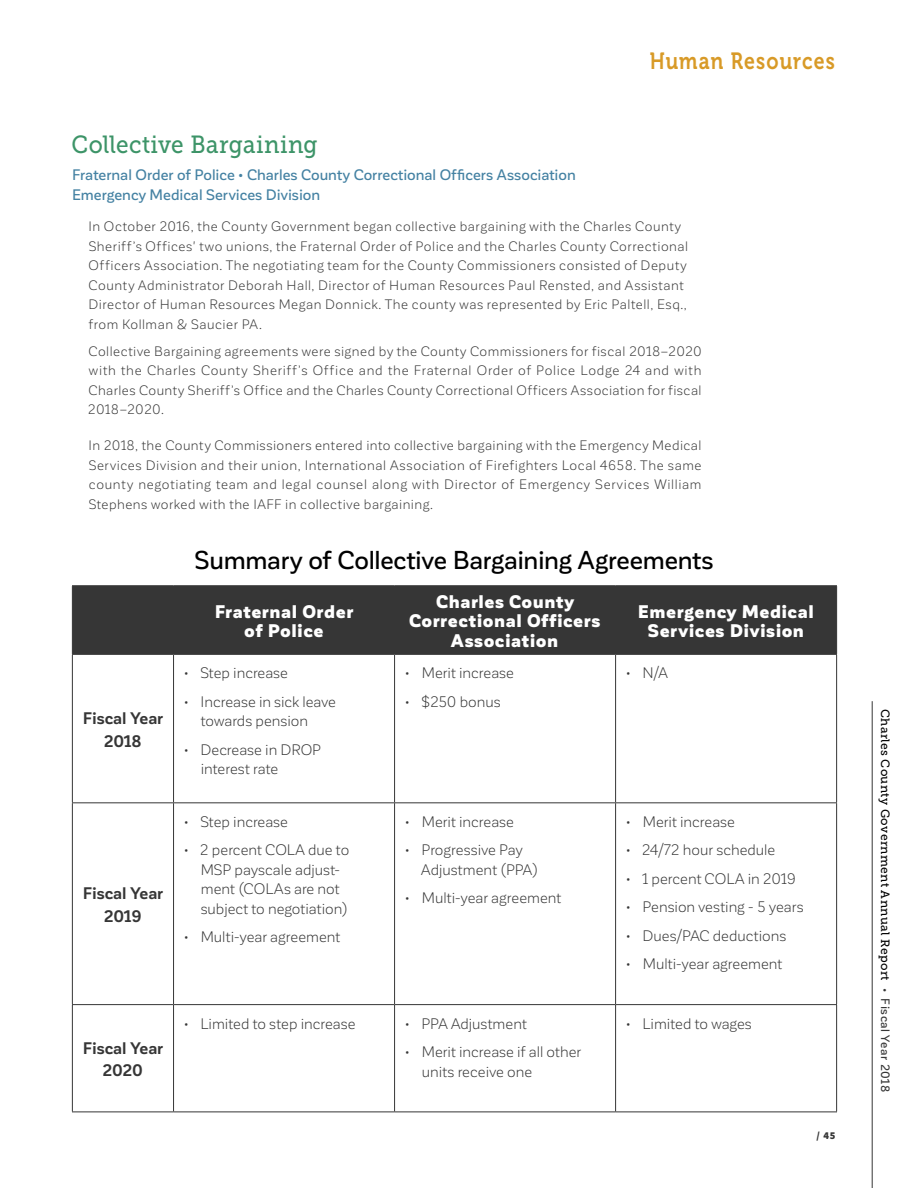
<style>
.page{position:relative;width:918px;height:1188px;background:#fff}
.page>*{position:absolute;margin:0;border:0;box-sizing:border-box;transform-origin:0 0}
.t1{font:500 25.5px "Corporative Sans";letter-spacing:-.01em;color:#000}
.t2{font:24.75px "Museo Slab 500";letter-spacing:.015em;color:#3d9468;scale:.91 1}
.t3{font:23.4px "Museo 700";letter-spacing:.055em;color:#d89a27;scale:.83 1}
.t4{font:900 18px/19.5px "Corporative Sans";letter-spacing:.025em;color:#fff;text-align:center}
.t5{font:700 16.5px/22.5px "Corporative Sans";letter-spacing:-.005em;color:#363636;text-align:center}
.t6{font:15px/19.5px "Corporative Sans";color:#363636}
.t7{font:500 15px/19.5px "Corporative Sans";color:#4582a3}
.t8{font:13.5px/19.5px "Corporative Sans";letter-spacing:.04em;color:#363636;text-align:justify}
.t9{font:12px "Museo Slab 500";letter-spacing:.03em;color:#000}
.t10{font:900 10.5px "Source Sans Pro";color:#363636}
.s1{font-family:"Corporative Sans";font-weight:500;color:#363636}
</style>
<div class="page">
<div style="left:73px;top:586px;width:763px;height:68px;background:#363636"></div>
<hr style="left:72px;top:585px;width:102px;height:1px;background:#363636">
<hr style="left:72px;top:586px;width:1px;height:68px;background:#363636">
<hr style="left:174px;top:585px;width:221px;height:1px;background:#363636">
<hr style="left:173px;top:586px;width:1px;height:68px;background:#363636">
<hr style="left:395px;top:585px;width:221px;height:1px;background:#363636">
<hr style="left:394px;top:586px;width:1px;height:68px;background:#363636">
<hr style="left:616px;top:585px;width:221px;height:1px;background:#363636">
<hr style="left:615px;top:586px;width:1px;height:68px;background:#363636">
<hr style="left:836px;top:586px;width:1px;height:68px;background:#363636">
<hr style="left:72px;top:654px;width:102px;height:1px;background:#363636">
<hr style="left:72px;top:655px;width:1px;height:147px;background:#363636">
<hr style="left:174px;top:654px;width:221px;height:1px;background:#363636">
<hr style="left:173px;top:655px;width:1px;height:147px;background:#363636">
<hr style="left:395px;top:654px;width:221px;height:1px;background:#363636">
<hr style="left:394px;top:655px;width:1px;height:147px;background:#363636">
<hr style="left:616px;top:654px;width:221px;height:1px;background:#363636">
<hr style="left:615px;top:655px;width:1px;height:147px;background:#363636">
<hr style="left:836px;top:655px;width:1px;height:147px;background:#363636">
<hr style="left:72px;top:802px;width:102px;height:1px;background:#363636">
<hr style="left:72px;top:803px;width:1px;height:201px;background:#363636">
<hr style="left:174px;top:802px;width:221px;height:1px;background:#363636">
<hr style="left:173px;top:803px;width:1px;height:201px;background:#363636">
<hr style="left:395px;top:802px;width:221px;height:1px;background:#363636">
<hr style="left:394px;top:803px;width:1px;height:201px;background:#363636">
<hr style="left:616px;top:802px;width:221px;height:1px;background:#363636">
<hr style="left:615px;top:803px;width:1px;height:201px;background:#363636">
<hr style="left:836px;top:803px;width:1px;height:201px;background:#363636">
<hr style="left:72px;top:1004px;width:102px;height:1px;background:#363636">
<hr style="left:72px;top:1005px;width:1px;height:107px;background:#363636">
<hr style="left:174px;top:1004px;width:221px;height:1px;background:#363636">
<hr style="left:173px;top:1005px;width:1px;height:107px;background:#363636">
<hr style="left:395px;top:1004px;width:221px;height:1px;background:#363636">
<hr style="left:394px;top:1005px;width:1px;height:107px;background:#363636">
<hr style="left:616px;top:1004px;width:221px;height:1px;background:#363636">
<hr style="left:615px;top:1005px;width:1px;height:107px;background:#363636">
<hr style="left:836px;top:1005px;width:1px;height:107px;background:#363636">
<hr style="left:72px;top:1112px;width:102px;height:1px;background:#363636">
<hr style="left:174px;top:1112px;width:221px;height:1px;background:#363636">
<hr style="left:395px;top:1112px;width:221px;height:1px;background:#363636">
<hr style="left:616px;top:1112px;width:221px;height:1px;background:#363636">
<hr style="left:872px;top:701px;width:1px;height:487px;background:#363636">
<h3 class="t3" style="left:650px;top:48px;width:224px">Human Resources</h3>
<h2 class="t2" style="left:72px;top:131px;width:272px">Collective Bargaining</h2>
<p class="t7" style="left:72px;top:166px;width:505px">Fraternal Order of Police • Charles County Correctional Officers Association<br>Emergency Medical Services Division</p>
<p class="t8" style="left:89px;top:217px;width:601px;text-align:left">In October 2016, the County Government began collective bargaining with the Charles County Sheriff’s Offices' two unions, the Fraternal Order of Police and the Charles County Correctional Officers Association. The negotiating team for the County Commissioners consisted of Deputy County Administrator Deborah Hall, Director of Human Resources Paul Rensted, and Assistant Director of Human Resources Megan Donnick. The county was represented by Eric Paltell, Esq., from Kollman &amp; Saucier PA.</p>
<p class="t8" style="left:88px;top:342px;width:616px">Collective Bargaining agreements were signed by the County Commissioners for fiscal 2018–2020 with the Charles County Sheriff’s Office and the Fraternal Order of Police Lodge 24 and with Charles County Sheriff’s Office and the Charles County Correctional Officers Association for fiscal 2018–2020.</p>
<p class="t8" style="left:89px;top:436px;width:614px">In 2018, the County Commissioners entered into collective bargaining with the Emergency Medical Services Division and their union, International Association of Firefighters Local 4658. The same county negotiating team and legal counsel along with Director of Emergency Services William Stephens worked with the IAFF in collective bargaining.</p>
<h1 class="t1" style="left:195px;top:546px;width:520px">Summary of Collective Bargaining Agreements</h1>
<h3 class="t4" style="left:215px;top:602px;width:140px">Fraternal Order of Police</h3>
<h3 class="t4" style="left:409px;top:592px;width:193px">Charles County<br>Correctional Officers<br>Association</h3>
<h3 class="t4" style="left:638px;top:602px;width:177px">Emergency Medical<br>Services Division</h3>
<p class="t5" style="left:83px;top:707px;width:82px">Fiscal Year<br>2018</p>
<p class="t5" style="left:83px;top:882px;width:82px">Fiscal Year<br>2019</p>
<p class="t6" style="left:184px;top:664px;width:106px">• Step increase</p>
<p class="t6" style="left:201px;top:692px;width:137px;text-indent:-17px">• Increase in sick leave towards pension</p>
<p class="t6" style="left:201px;top:740px;width:122px;text-indent:-17px">• Decrease in DROP interest rate</p>
<p class="t6" style="left:184px;top:812px;width:106px">• Step increase</p>
<p class="t6" style="left:201px;top:841px;width:150px;text-indent:-17px">• 2 percent COLA due to<br>MSP payscale adjust&shy;ment (COLAs are not subject to negotiation)</p>
<p class="t6" style="left:184px;top:928px;width:158px">• Multi-year agreement</p>
<p class="t6" style="left:405px;top:664px;width:111px">• Merit increase</p>
<p class="t6" style="left:405px;top:692px;width:97px">• $250 bonus</p>
<p class="t6" style="left:405px;top:812px;width:111px">• Merit increase</p>
<p class="t6" style="left:421px;top:841px;width:119px;text-indent:-16px">• Progressive Pay<br>Adjustment (PPA)</p>
<p class="t6" style="left:405px;top:889px;width:158px">• Multi-year agreement</p>
<p class="t5" style="left:83px;top:1037px;width:82px">Fiscal Year<br>2020</p>
<p class="t6" style="left:184px;top:1014px;width:173px">• Limited to step increase</p>
<p class="t6" style="left:405px;top:1014px;width:123px">• PPA Adjustment</p>
<p class="t6" style="left:422px;top:1042px;width:161px;text-indent:-17px">• Merit increase if all other units receive one</p>
<p class="t6" style="left:626px;top:664px;width:43px">• N/A</p>
<p class="t6" style="left:626px;top:812px;width:111px">• Merit increase</p>
<p class="t6" style="left:626px;top:841px;width:151px">• 24/72 hour schedule</p>
<p class="t6" style="left:626px;top:869px;width:172px">• 1 percent COLA in 2019</p>
<p class="t6" style="left:626px;top:898px;width:179px">• Pension vesting - 5 years</p>
<p class="t6" style="left:626px;top:926px;width:162px">• Dues/PAC deductions</p>
<p class="t6" style="left:626px;top:955px;width:158px">• Multi-year agreement</p>
<p class="t6" style="left:626px;top:1014px;width:127px">• Limited to wages</p>
<p class="t10" style="left:817px;top:1129px;width:20px">/ 45</p>
<p class="t9" style="left:892px;top:709px;width:385px;rotate:90deg">Charles County Government Annual Report <span class="s1">• Fiscal Year 2018</span></p>
</div>
